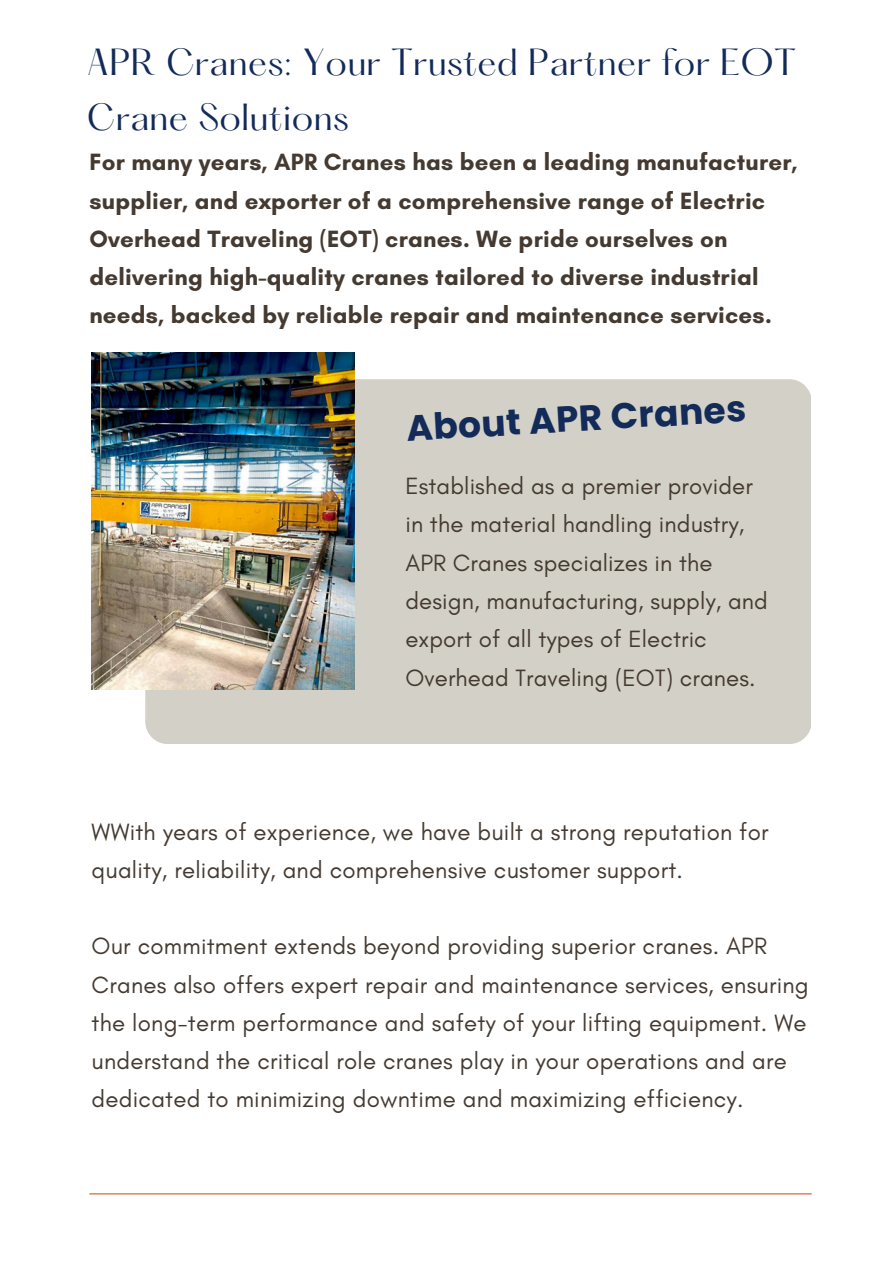
<style>
.page{position:relative;width:894px;height:1264px;background:#fff}
.page>*{position:absolute;margin:0;border:0;box-sizing:border-box;transform-origin:0 0}
.t1{font:700 36px "Poppins";color:#132b59}
.t2{font:33px/55.2px "Hatton";letter-spacing:.01em;color:#132b59}
.t3{font:24px/38.2px "Glacial Indifference";letter-spacing:.01em;color:#443a31}
.t4{font:700 24px/38.2px "Glacial Indifference";letter-spacing:.01em;color:#443a31}
</style>
<div class="page">
<div style="left:145px;top:379px;width:665px;height:365px;background:#d3d1c7;border-radius:22px"></div>
<img style="left:92px;top:353px;width:262px;height:336px">
<hr style="left:89px;top:1193px;width:722px;height:1px;background:#d85528">
<h1 class="t2" style="left:87px;top:38px;width:710px">APR Cranes: Your Trusted Partner for EOT<br>Crane Solutions</h1>
<h2 class="t4" style="left:89px;top:143px;width:709px">For many years, APR Cranes has been a leading manufacturer, supplier, and exporter of a comprehensive range of Electric Overhead Traveling (EOT) cranes. We pride ourselves on delivering high-quality cranes tailored to diverse industrial needs, backed by reliable repair and maintenance services.</h2>
<p class="t1" style="left:405px;top:402px;width:341px;rotate:-3deg">About APR Cranes</p>
<p class="t3" style="left:405px;top:466px;width:364px">Established as a premier provider in the material handling industry, APR Cranes specializes in the design, manufacturing, supply, and export of all types of Electric Overhead Traveling (EOT) cranes.</p>
<h3 class="t3" style="left:92px;top:812px;width:678px">WWith years of experience, we have built a strong reputation for quality, reliability, and comprehensive customer support.</h3>
<p class="t3" style="left:92px;top:926px;width:718px">Our commitment extends beyond providing superior cranes. APR Cranes also offers expert repair and maintenance services, ensuring the long-term performance and safety of your lifting equipment. We understand the critical role cranes play in your operations and are dedicated to minimizing downtime and maximizing efficiency.</p>
</div>
